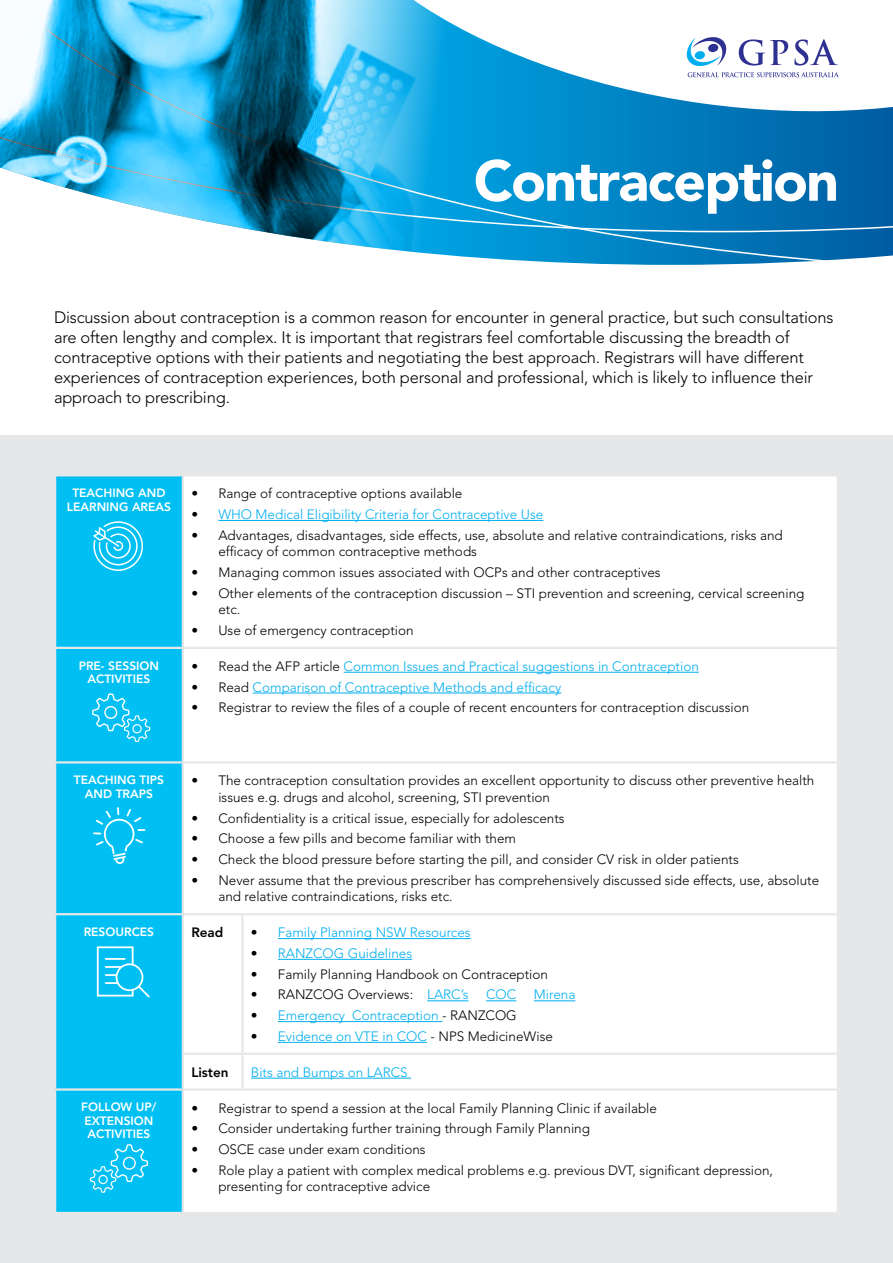
<style>
.page{position:relative;width:893px;height:1263px;background:#fff}
.page>*{position:absolute;margin:0;border:0;box-sizing:border-box;transform-origin:0 0}
.t1{font:900 57.15px "Avenir";letter-spacing:-.03em;color:#fff}
.t2{font:300 16.5px/19.8px "Avenir";letter-spacing:-.01em;color:#000}
.t3{font:300 13.5px/16.5px "Avenir";color:#000}
.t4{font:300 13.5px "Avenir";color:#00aeef}
.t5{font:800 13.5px "Avenir";color:#000}
.t6{font:800 12px/13.5px "Avenir";color:#fff;text-align:center}
.s1{color:#000}
.s2{color:#00aeef}
.s3{color:#00adef}
</style>
<div class="page">
<svg style="left:485px;top:232px;width:408px;height:33px;background:#1c8ac4"></svg>
<svg style="left:485px;top:40px;width:408px;height:192px"></svg>
<div style="left:0;top:436px;width:893px;height:827px;background:#e6e7e8"></div>
<div style="left:56px;top:476px;width:126px;height:736px;background:#00c0f3"></div>
<div style="left:184px;top:476px;width:653px;height:736px;background:#fff"></div>
<hr style="left:54px;top:647px;width:129px;height:2px;background:#e6e7e8">
<hr style="left:54px;top:761px;width:129px;height:2px;background:#e6e7e8">
<hr style="left:54px;top:913px;width:129px;height:2px;background:#e6e7e8">
<hr style="left:54px;top:1088px;width:129px;height:3px;background:#e6e7e8">
<hr style="left:183px;top:647px;width:59px;height:2px;background:#e6e7e8">
<hr style="left:242px;top:647px;width:597px;height:2px;background:#e6e7e8">
<hr style="left:183px;top:761px;width:59px;height:2px;background:#e6e7e8">
<hr style="left:242px;top:761px;width:597px;height:2px;background:#e6e7e8">
<hr style="left:183px;top:913px;width:59px;height:2px;background:#e6e7e8">
<hr style="left:242px;top:913px;width:597px;height:2px;background:#e6e7e8">
<hr style="left:241px;top:915px;width:2px;height:138px;background:#e6e7e8">
<hr style="left:182px;top:1053px;width:60px;height:2px;background:#e6e7e8">
<hr style="left:242px;top:1053px;width:597px;height:2px;background:#e6e7e8">
<hr style="left:241px;top:1055px;width:2px;height:33px;background:#e6e7e8">
<hr style="left:183px;top:1088px;width:59px;height:3px;background:#e6e7e8">
<hr style="left:242px;top:1088px;width:597px;height:3px;background:#e6e7e8">
<hr style="left:218px;top:520px;width:325px;height:1px;background:#00aeef">
<hr style="left:344px;top:672px;width:355px;height:1px;background:#00aeef">
<hr style="left:253px;top:693px;width:308px;height:1px;background:#00aeef">
<hr style="left:278px;top:938px;width:193px;height:1px;background:#00aeef">
<hr style="left:278px;top:959px;width:134px;height:1px;background:#00aeef">
<hr style="left:427px;top:1000px;width:41px;height:1px;background:#00aeef">
<hr style="left:486px;top:1000px;width:30px;height:1px;background:#00aeef">
<hr style="left:534px;top:1000px;width:41px;height:1px;background:#00aeef">
<hr style="left:278px;top:1021px;width:164px;height:1px;background:#00aeef">
<hr style="left:278px;top:1042px;width:149px;height:1px;background:#00aeef">
<hr style="left:251px;top:1078px;width:160px;height:1px;background:#00aeef">
<svg style="left:93px;top:521px;width:50px;height:50px;background:#3bcef5"></svg>
<svg style="left:92px;top:693px;width:58px;height:49px;background:#23c8f4"></svg>
<svg style="left:90px;top:1144px;width:58px;height:49px;background:#23c8f4"></svg>
<svg style="left:97px;top:946px;width:53px;height:51px;background:#2dcbf5"></svg>
<hr style="left:105px;top:958px;width:20px;height:2px;background:#fff">
<svg style="left:93px;top:807px;width:52px;height:57px;background:#1dc7f4"></svg>
<img style="left:0;top:0;width:485px;height:259px">
<svg style="left:687px;top:37px;width:39px;height:29px"></svg>
<svg style="left:688px;top:72px;width:151px;height:5px"></svg>
<svg style="left:739px;top:39px;width:49px;height:27px"></svg>
<svg style="left:794px;top:39px;width:44px;height:27px"></svg>
<h1 class="t1" style="left:474px;top:146px;width:367px">Contraception</h1>
<p class="t2" style="left:54px;top:308px;width:781px">Discussion about contraception is a common reason for encounter in general practice, but such consultations are often lengthy and complex. It is important that registrars feel comfortable discussing the breadth of contraceptive options with their patients and negotiating the best approach. Registrars will have different experiences of contraception experiences, both personal and professional, which is likely to influence their approach to prescribing.</p>
<p class="t6" style="left:67px;top:486px;width:106px">TEACHING AND<br>LEARNING AREAS</p>
<p class="t3" style="left:191px;top:485px;width:273px">• Range of contraceptive options available</p>
<p class="t4" style="left:191px;top:506px;width:353px"><span class="s1">•</span> WHO Medical Eligibility Criteria for Contraceptive Use</p>
<p class="t3" style="left:218px;top:527px;width:566px;text-indent:-27px">• Advantages, disadvantages, side effects, use, absolute and relative contraindications, risks and efficacy of common contraceptive methods</p>
<p class="t3" style="left:191px;top:564px;width:471px">• Managing common issues associated with OCPs and other contraceptives</p>
<p class="t3" style="left:218px;top:585px;width:588px;text-indent:-27px">• Other elements of the contraception discussion – STI prevention and screening, cervical screening etc.</p>
<p class="t3" style="left:191px;top:622px;width:224px">• Use of emergency contraception</p>
<p class="t6" style="left:79px;top:659px;width:82px">PRE- SESSION<br>ACTIVITIES</p>
<p class="t4" style="left:191px;top:658px;width:509px"><span class="s1">• Read the AFP article</span> Common Issues and Practical suggestions in Contraception</p>
<p class="t4" style="left:191px;top:679px;width:371px"><span class="s1">• Read</span> Comparison of Contraceptive Methods and efficacy</p>
<p class="t3" style="left:191px;top:699px;width:559px">• Registrar to review the files of a couple of recent encounters for contraception discussion</p>
<p class="t6" style="left:74px;top:773px;width:92px">TEACHING TIPS<br>AND TRAPS</p>
<p class="t3" style="left:218px;top:772px;width:598px;text-indent:-27px">• The contraception consultation provides an excellent opportunity to discuss other preventive health issues e.g. drugs and alcohol, screening, STI prevention</p>
<p class="t3" style="left:191px;top:810px;width:375px">• Confidentiality is a critical issue, especially for adolescents</p>
<p class="t3" style="left:191px;top:830px;width:326px">• Choose a few pills and become familiar with them</p>
<p class="t3" style="left:191px;top:851px;width:549px">• Check the blood pressure before starting the pill, and consider CV risk in older patients</p>
<p class="t3" style="left:218px;top:872px;width:602px;text-indent:-27px">• Never assume that the previous prescriber has comprehensively discussed side effects, use, absolute and relative contraindications, risks etc.</p>
<p class="t6" style="left:84px;top:925px;width:72px">RESOURCES</p>
<p class="t5" style="left:191px;top:924px;width:34px">Read</p>
<p class="t4" style="left:251px;top:925px;width:221px"><span class="s1">•</span> Family Planning NSW Resources</p>
<p class="t4" style="left:251px;top:945px;width:163px"><span class="s1">•</span> RANZCOG Guidelines</p>
<p class="t3" style="left:251px;top:966px;width:299px">• Family Planning Handbook on Contraception</p>
<p class="t3" style="left:251px;top:986px;width:219px">• RANZCOG Overviews: <span class="s2">LARC’s</span></p>
<p class="t4" style="left:486px;top:987px;width:32px">COC</p>
<p class="t4" style="left:534px;top:987px;width:43px">Mirena</p>
<p class="t4" style="left:251px;top:1008px;width:267px"><span class="s1">•</span> Emergency Contraception <span class="s1">- RANZCOG</span></p>
<p class="t4" style="left:251px;top:1028px;width:304px"><span class="s1">•</span> Evidence on VTE in COC <span class="s1">- NPS MedicineWise</span></p>
<p class="t5" style="left:191px;top:1064px;width:39px">Listen</p>
<p class="t4" style="left:251px;top:1064px;width:158px">Bits an<span class="s3">d B</span>umps on LARCS</p>
<p class="t6" style="left:81px;top:1100px;width:77px;text-align:left">FOLLOW UP/<br>EXTENSION<br>ACTIVITIES</p>
<p class="t3" style="left:191px;top:1099px;width:467px">• Registrar to spend a session at the local Family Planning Clinic if available</p>
<p class="t3" style="left:191px;top:1120px;width:400px">• Consider undertaking further training through Family Planning</p>
<p class="t3" style="left:191px;top:1141px;width:236px">• OSCE case under exam conditions</p>
<p class="t3" style="left:218px;top:1162px;width:556px;text-indent:-27px">• Role play a patient with complex medical problems e.g. previous DVT, significant depression, presenting for contraceptive advice</p>
</div>
